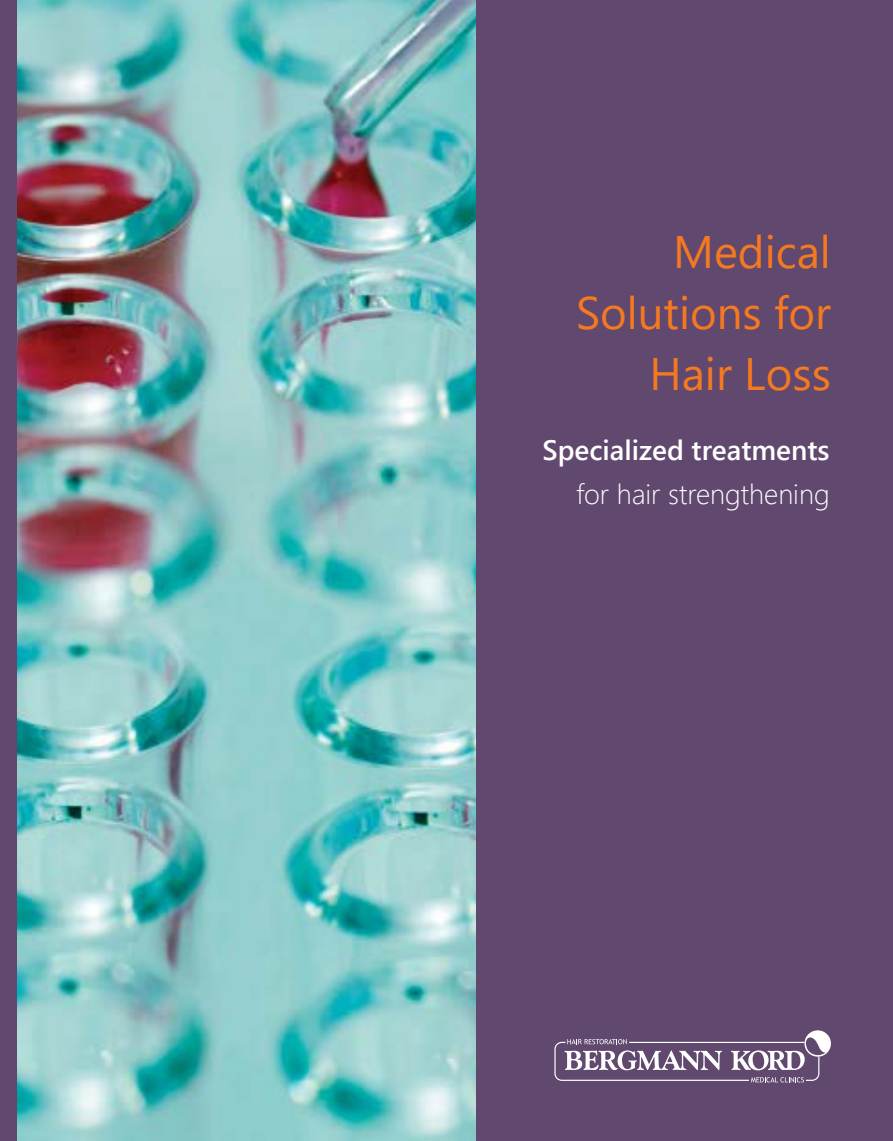
<style>
.page{position:relative;width:893px;height:1141px;background:#fff}
.page>*{position:absolute;margin:0;border:0;box-sizing:border-box;transform-origin:0 0}
.t1{font:45.5px/61.2px "Segoe UI";color:#f47920;text-align:right}
.t2{font:600 28px "Segoe UI";color:#fff}
.t3{font:300 28px "Segoe UI";color:#fff}
</style>
<div class="page">
<img style="left:16px;top:0;width:460px;height:1141px">
<div style="left:476px;top:0;width:417px;height:1141px;background:#61486e"></div>
<div style="left:0;top:0;width:16px;height:1141px;background:#61486e"></div>
<svg style="left:554px;top:1030px;width:277px;height:52px"></svg>
<p class="t1" style="left:576px;top:217px;width:256px">Medical<br>Solutions for<br>Hair Loss</p>
<p class="t2" style="left:542px;top:424px;width:289px">Specialized treatments</p>
<p class="t3" style="left:576px;top:467px;width:255px">for hair strengthening</p>
</div>
